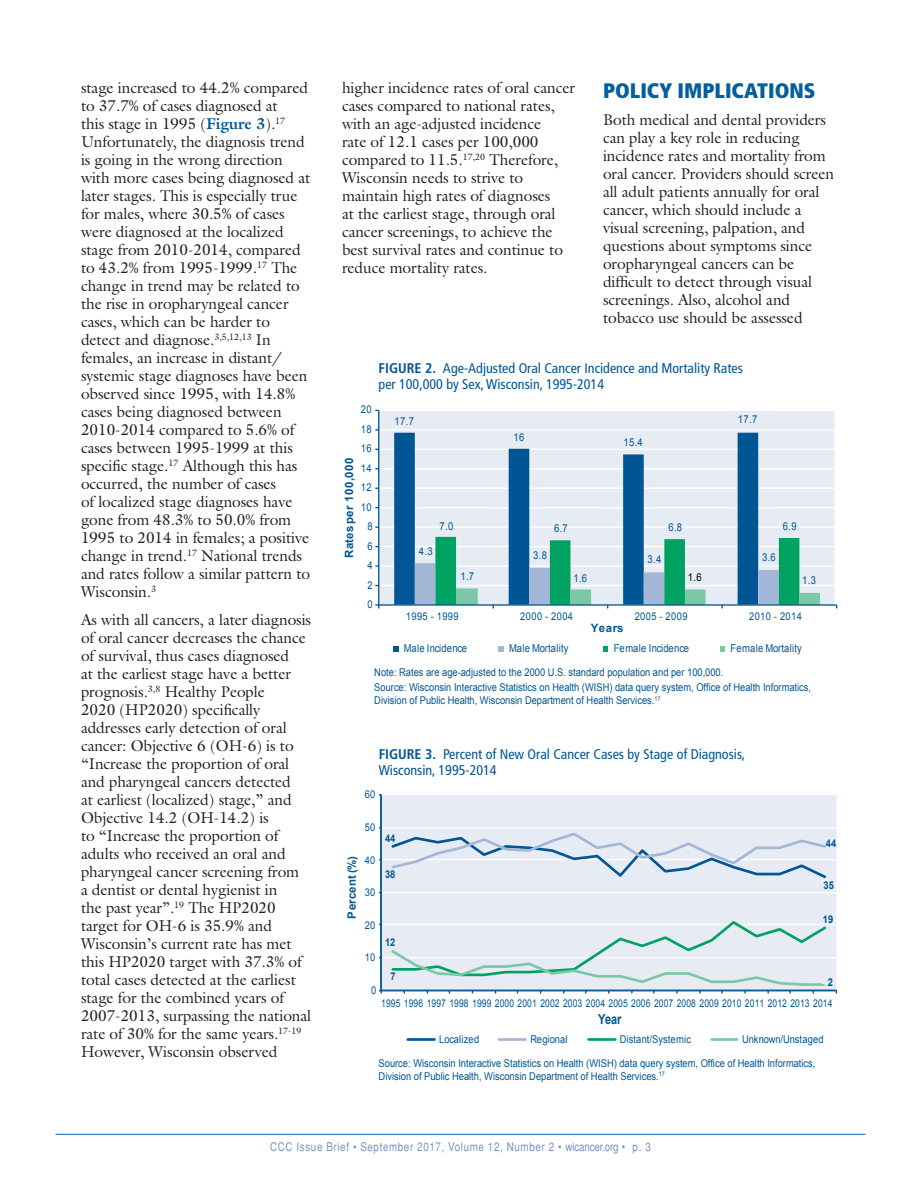
<style>
.page{position:relative;width:918px;height:1188px;background:#fff}
.page>*{position:absolute;margin:0;border:0;box-sizing:border-box;transform-origin:0 0}
.t1{font:900 condensed 21px "Frutiger";color:#055f9d}
.t2{font:15.75px/18px "Galliard";letter-spacing:-.005em;color:#231f20}
.t3{font:condensed 14.1px/16px "Frutiger";color:#005595}
.t4{font:700 13.8px "Arial";color:#005595;scale:.8 1}
.t5{font:condensed 12px "Helvetica";letter-spacing:.05em;color:#7393c1}
.t6{font:700 11.4px "Arial";letter-spacing:.045em;color:#005595}
.t7{font:10.8px "Arial";letter-spacing:.02em;color:#005595;scale:.87 1}
.t8{font:10.8px "Arial";letter-spacing:-.01em;color:#005595;scale:.87 1}
.t9{font:10.8px "Arial";color:#000;scale:.87 1}
.t10{font:10.65px/15.6px "Arial";color:#005595;scale:.87 1}
.t11{font:10.65px "Arial";color:#005595;scale:.8 1}
.t12{font:10.65px "Arial";letter-spacing:.045em;color:#005595;scale:.87 1}
.t13{font:700 10.65px "Arial";color:#005595;scale:.87 1}
.s1{font-weight:700;color:#005595}
.s2{font-weight:700}
</style>
<div class="page">
<hr style="left:56px;top:1134px;width:810px;height:1px;background:#055f9d">
<div style="left:379px;top:409px;width:456px;height:196px;background:#e7ecf4"></div>
<hr style="left:379px;top:585px;width:458px;height:1px;background:#fff">
<hr style="left:379px;top:565px;width:458px;height:2px;background:#fff">
<hr style="left:379px;top:546px;width:458px;height:1px;background:#fff">
<hr style="left:379px;top:526px;width:458px;height:2px;background:#fff">
<hr style="left:379px;top:507px;width:458px;height:1px;background:#fff">
<hr style="left:379px;top:488px;width:458px;height:1px;background:#fff">
<hr style="left:379px;top:468px;width:458px;height:1px;background:#fff">
<hr style="left:379px;top:449px;width:458px;height:1px;background:#fff">
<hr style="left:379px;top:429px;width:458px;height:2px;background:#fff">
<svg style="left:394px;top:433px;width:364px;height:171px"></svg>
<hr style="left:378px;top:410px;width:1px;height:195px;background:#005595">
<hr style="left:379px;top:604px;width:458px;height:2px;background:#005595">
<svg style="left:415px;top:537px;width:405px;height:71px"></svg>
<svg style="left:393px;top:646px;width:6px;height:6px"></svg>
<svg style="left:498px;top:646px;width:6px;height:6px"></svg>
<svg style="left:603px;top:646px;width:5px;height:6px"></svg>
<svg style="left:720px;top:646px;width:5px;height:6px"></svg>
<svg style="left:389px;top:991px;width:439px;height:3px"></svg>
<svg style="left:380px;top:793px;width:457px;height:198px;background:#dde7ee"></svg>
<hr style="left:408px;top:1038px;width:27px;height:3px;background:#005595">
<hr style="left:499px;top:1038px;width:27px;height:3px;background:#a4b7d7">
<hr style="left:589px;top:1038px;width:26px;height:3px;background:#00a261">
<hr style="left:712px;top:1038px;width:25px;height:3px;background:#7cc7a6">
<p class="t2" style="left:81px;top:79px;width:231px">stage increased to 44.2% compared to 37.7% of cases diagnosed at<br>this stage in 1995 (<span class="s1">Figure 3</span>).<sup>17<br></sup>Unfortunately, the diagnosis trend is going in the wrong direction with more cases being diagnosed at later stages. This is especially true for males, where 30.5% of cases were diagnosed at the localized stage from 2010-2014, compared to 43.2% from 1995-1999.<sup>17</sup> The change in trend may be related to the rise in oropharyngeal cancer cases, which can be harder to detect and diagnose.<sup>3,5,12,13</sup> In females, an increase in distant/ systemic stage diagnoses have been observed since 1995, with 14.8% cases being diagnosed between<br>2010-2014 compared to 5.6% of cases between 1995-1999 at this specific stage.<sup>17</sup> Although this has occurred, the number of cases<br>of localized stage diagnoses have gone from 48.3% to 50.0% from<br>1995 to 2014 in females; a positive change in trend.<sup>17</sup> National trends and rates follow a similar pattern to<br>Wisconsin.<sup>3</sup></p>
<p class="t2" style="left:81px;top:611px;width:232px">As with all cancers, a later diagnosis of oral cancer decreases the chance of survival, thus cases diagnosed<br>at the earliest stage have a better prognosis.<sup>3,8</sup> Healthy People<br>2020 (HP2020) specifically addresses early detection of oral cancer: Objective 6 (OH-6) is to “Increase the proportion of oral and pharyngeal cancers detected<br>at earliest (localized) stage,” and<br>Objective 14.2 (OH-14.2) is<br>to “Increase the proportion of adults who received an oral and pharyngeal cancer screening from<br>a dentist or dental hygienist in<br>the past year”.<sup>19</sup> The HP2020 target for OH-6 is 35.9% and<br>Wisconsin’s current rate has met this HP2020 target with 37.3% of total cases detected at the earliest stage for the combined years of<br>2007-2013, surpassing the national rate of 30% for the same years.<sup>17-19<br></sup>However, Wisconsin observed</p>
<p class="t2" style="left:342px;top:79px;width:235px">higher incidence rates of oral cancer cases compared to national rates, with an age-adjusted incidence<br>rate of 12.1 cases per 100,000 compared to 11.5.<sup>17,20</sup> Therefore,<br>Wisconsin needs to strive to maintain high rates of diagnoses<br>at the earliest stage, through oral cancer screenings, to achieve the best survival rates and continue to reduce mortality rates.</p>
<h1 class="t1" style="left:603px;top:78px;width:214px">POLICY IMPLICATIONS</h1>
<p class="t2" style="left:603px;top:110px;width:233px">Both medical and dental providers can play a key role in reducing incidence rates and mortality from oral cancer. Providers should screen all adult patients annually for oral cancer, which should include a visual screening, palpation, and questions about symptoms since oropharyngeal cancers can be difficult to detect through visual screenings. Also, alcohol and tobacco use should be assessed</p>
<p class="t7" style="left:361px;top:403px;width:14px">20</p>
<p class="t7" style="left:361px;top:423px;width:14px">18</p>
<p class="t7" style="left:361px;top:442px;width:14px">16</p>
<p class="t3" style="left:379px;top:360px;width:366px"><span class="s2">FIGURE 2.</span> Age-Adjusted Oral Cancer Incidence and Mortality Rates per 100,000 by Sex, Wisconsin, 1995-2014</p>
<p class="t7" style="left:395px;top:415px;width:24px">17.7</p>
<p class="t7" style="left:513px;top:431px;width:14px">16</p>
<p class="t7" style="left:623px;top:436px;width:24px">15.4</p>
<p class="t7" style="left:738px;top:414px;width:24px">17.7</p>
<p class="t6" style="left:343px;top:558px;width:101px;rotate:-90deg">Rates per 100,000</p>
<p class="t7" style="left:361px;top:462px;width:14px">14</p>
<p class="t7" style="left:361px;top:482px;width:14px">12</p>
<p class="t7" style="left:361px;top:501px;width:14px">10</p>
<p class="t7" style="left:367px;top:521px;width:8px">8</p>
<p class="t7" style="left:367px;top:540px;width:8px">6</p>
<p class="t7" style="left:367px;top:560px;width:8px">4</p>
<p class="t7" style="left:367px;top:579px;width:8px">2</p>
<p class="t7" style="left:367px;top:599px;width:8px">0</p>
<p class="t7" style="left:440px;top:520px;width:17px">7.0</p>
<p class="t7" style="left:554px;top:522px;width:17px">6.7</p>
<p class="t7" style="left:668px;top:521px;width:17px">6.8</p>
<p class="t7" style="left:783px;top:520px;width:17px">6.9</p>
<p class="t7" style="left:460px;top:570px;width:17px">1.7</p>
<p class="t7" style="left:573px;top:572px;width:17px">1.6</p>
<p class="t9" style="left:688px;top:571px;width:17px">1.6</p>
<p class="t7" style="left:802px;top:574px;width:17px">1.3</p>
<p class="t7" style="left:419px;top:546px;width:17px">4.3</p>
<p class="t7" style="left:533px;top:549px;width:17px">3.8</p>
<p class="t7" style="left:648px;top:553px;width:17px">3.4</p>
<p class="t7" style="left:762px;top:551px;width:17px">3.6</p>
<p class="t12" style="left:406px;top:611px;width:62px">1995 - 1999</p>
<p class="t12" style="left:520px;top:611px;width:62px">2000 - 2004</p>
<p class="t12" style="left:635px;top:611px;width:62px">2005 - 2009</p>
<p class="t12" style="left:749px;top:611px;width:62px">2010 - 2014</p>
<p class="t6" style="left:591px;top:622px;width:34px">Years</p>
<p class="t8" style="left:404px;top:643px;width:74px">Male Incidence</p>
<p class="t7" style="left:509px;top:643px;width:70px">Male Mortality</p>
<p class="t7" style="left:614px;top:643px;width:88px">Female Incidence</p>
<p class="t7" style="left:731px;top:643px;width:84px">Female Mortality</p>
<p class="t10" style="left:374px;top:664px;width:504px">Note: Rates are age-adjusted to the 2000 U.S. standard population and per 100,000.<br>Source: Wisconsin Interactive Statistics on Health (WISH) data query system, Office of Health Informatics,</p>
<p class="t10" style="left:374px;top:693px;width:330px">Division of Public Health, Wisconsin Department of Health Services.<sup>17</sup></p>
<p class="t3" style="left:379px;top:746px;width:368px"><span class="s2">FIGURE 3.</span> Percent of New Oral Cancer Cases by Stage of Diagnosis,<br>Wisconsin, 1995-2014</p>
<p class="t10" style="left:365px;top:787px;width:14px">60</p>
<p class="t10" style="left:365px;top:820px;width:14px">50</p>
<p class="t10" style="left:365px;top:852px;width:14px">40</p>
<p class="t6" style="left:346px;top:919px;width:64px;rotate:-90deg">Percent (%)</p>
<p class="t10" style="left:365px;top:885px;width:14px">30</p>
<p class="t10" style="left:365px;top:917px;width:14px">20</p>
<p class="t10" style="left:365px;top:950px;width:14px">10</p>
<p class="t10" style="left:371px;top:983px;width:7px">0</p>
<p class="t13" style="left:385px;top:832px;width:13px">44</p>
<p class="t13" style="left:385px;top:869px;width:13px">38</p>
<p class="t13" style="left:385px;top:936px;width:13px">12</p>
<p class="t13" style="left:391px;top:970px;width:7px">7</p>
<p class="t13" style="left:826px;top:837px;width:13px">44</p>
<p class="t13" style="left:824px;top:880px;width:13px">35</p>
<p class="t13" style="left:823px;top:913px;width:13px">19</p>
<p class="t13" style="left:828px;top:977px;width:7px">2</p>
<p class="t11" style="left:381px;top:997px;width:566px">1995 1996 1997 1998 1999 2000 2001 2002 2003 2004 2005 2006 2007 2008 2009 2010 2011 2012 2013 2014</p>
<p class="t4" style="left:598px;top:1012px;width:31px">Year</p>
<p class="t10" style="left:439px;top:1032px;width:48px">Localized</p>
<p class="t10" style="left:530px;top:1032px;width:44px">Regional</p>
<p class="t10" style="left:620px;top:1032px;width:83px">Distant/Systemic</p>
<p class="t10" style="left:742px;top:1032px;width:95px">Unknown/Unstaged</p>
<p class="t10" style="left:379px;top:1057px;width:504px;line-height:12.9px">Source: Wisconsin Interactive Statistics on Health (WISH) data query system, Office of Health Informatics,<br>Division of Public Health, Wisconsin Department of Health Services.<sup>17</sup></p>
<p class="t5" style="left:270px;top:1140px;width:382px">CCC Issue Brief • September 2017, Volume 12, Number 2 • wicancer.org • p. 3</p>
</div>
